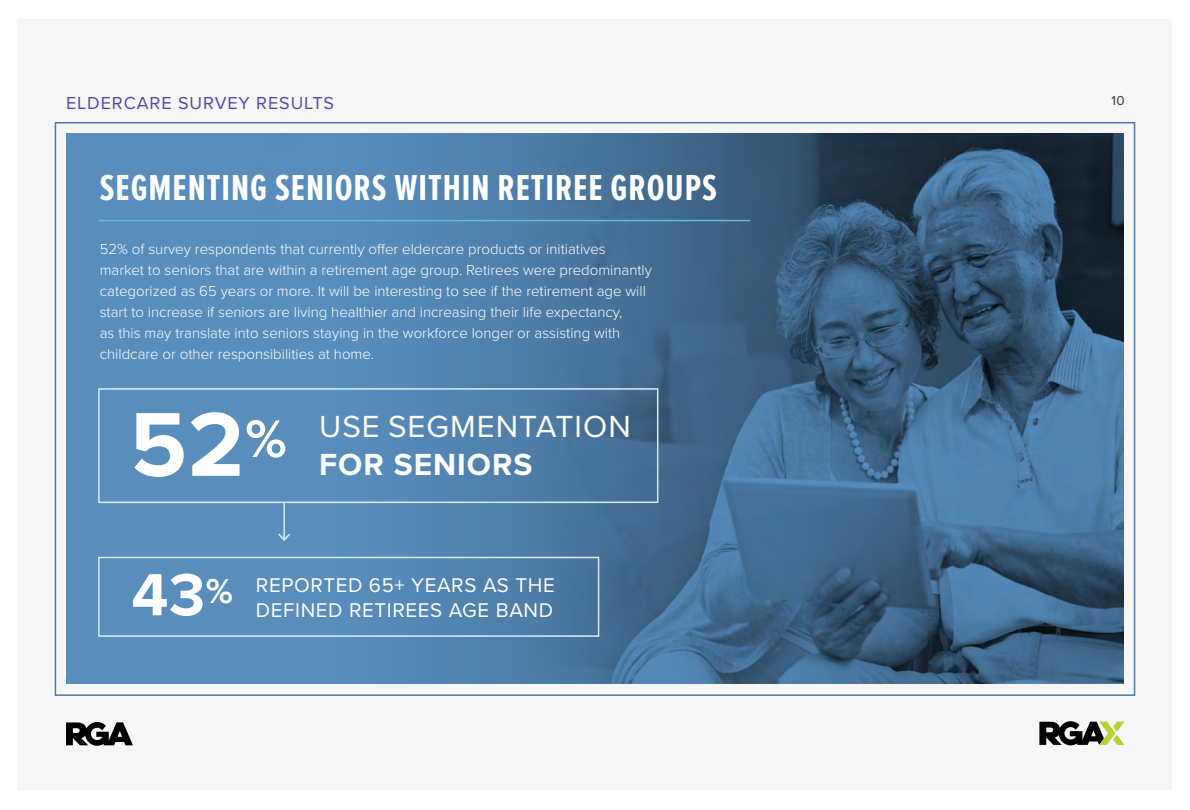
<style>
.page{position:relative;width:1190px;height:810px;background:#fff}
.page>*{position:absolute;margin:0;border:0;box-sizing:border-box;transform-origin:0 0}
.t1{font:700 61.65px "Proxima Nova";color:#fff}
.t2{font:700 37.5px "Proxima Nova Ex Cn";letter-spacing:.025em;color:#fff}
.t3{font:700 36px "Proxima Nova";color:#fff}
.t4{font:31.65px/37.8px "Proxima Nova";letter-spacing:.03em;color:#fff}
.t5{font:20.55px "Proxima Nova";letter-spacing:.03em;color:#fff}
.t6{font:18px "Proxima Nova";letter-spacing:.05em;color:#5645ad}
.t7{font:300 15px/21px "Proxima Nova";color:#fff}
.t8{font:13.5px "Proxima Nova";color:#3c3633}
.s1{font-weight:700;font-size:94.05px}
.s2{font-weight:700;font-size:54.75px}
.s3{font-weight:700}
</style>
<div class="page">
<div style="left:18px;top:20px;width:1154px;height:770px;background:#f6f6f6"></div>
<svg style="left:66px;top:722px;width:67px;height:24px"></svg>
<svg style="left:1039px;top:721px;width:85px;height:24px"></svg>
<img style="left:66px;top:134px;width:1058px;height:550px">
<hr style="left:99px;top:220px;width:651px;height:1px;background:#60bdd3">
<div style="left:98px;top:388px;width:560px;height:115px;border:2px solid #d7eef4"></div>
<div style="left:98px;top:557px;width:501px;height:80px;border:2px solid #d7eef4"></div>
<hr style="left:283px;top:503px;width:2px;height:37px;background:#d7eef4">
<svg style="left:276px;top:532px;width:16px;height:10px"></svg>
<p class="t6" style="left:66px;top:89px;width:270px">ELDERCARE SURVEY RESULTS</p>
<p class="t8" style="left:1111px;top:90px;width:15px">10</p>
<h2 class="t2" style="left:100px;top:160px;width:618px">SEGMENTING SENIORS WITHIN RETIREE GROUPS</h2>
<p class="t7" style="left:100px;top:238px;width:554px">52% of survey respondents that currently offer eldercare products or initiatives market to seniors that are within a retirement age group. Retirees were predominantly categorized as 65 years or more. It will be interesting to see if the retirement age will start to increase if seniors are living healthier and increasing their life expectancy,<br>as this may translate into seniors staying in the workforce longer or assisting with childcare or other responsibilities at home.</p>
<h3 class="t4" style="left:319px;top:406px;width:313px;text-indent:-189px"><span class="s1">52</span><span class="s2">%</span> USE SEGMENTATION<br><span class="s3">FOR SENIORS</span></h3>
<h1 class="t1" style="left:131px;top:549px;width:75px">43</h1>
<h3 class="t3" style="left:206px;top:564px;width:29px">%</h3>
<h3 class="t5" style="left:256px;top:570px;width:300px">REPORTED 65+ YEARS AS THE</h3>
<h3 class="t5" style="left:256px;top:594px;width:299px">DEFINED RETIREES AGE BAND</h3>
</div>
